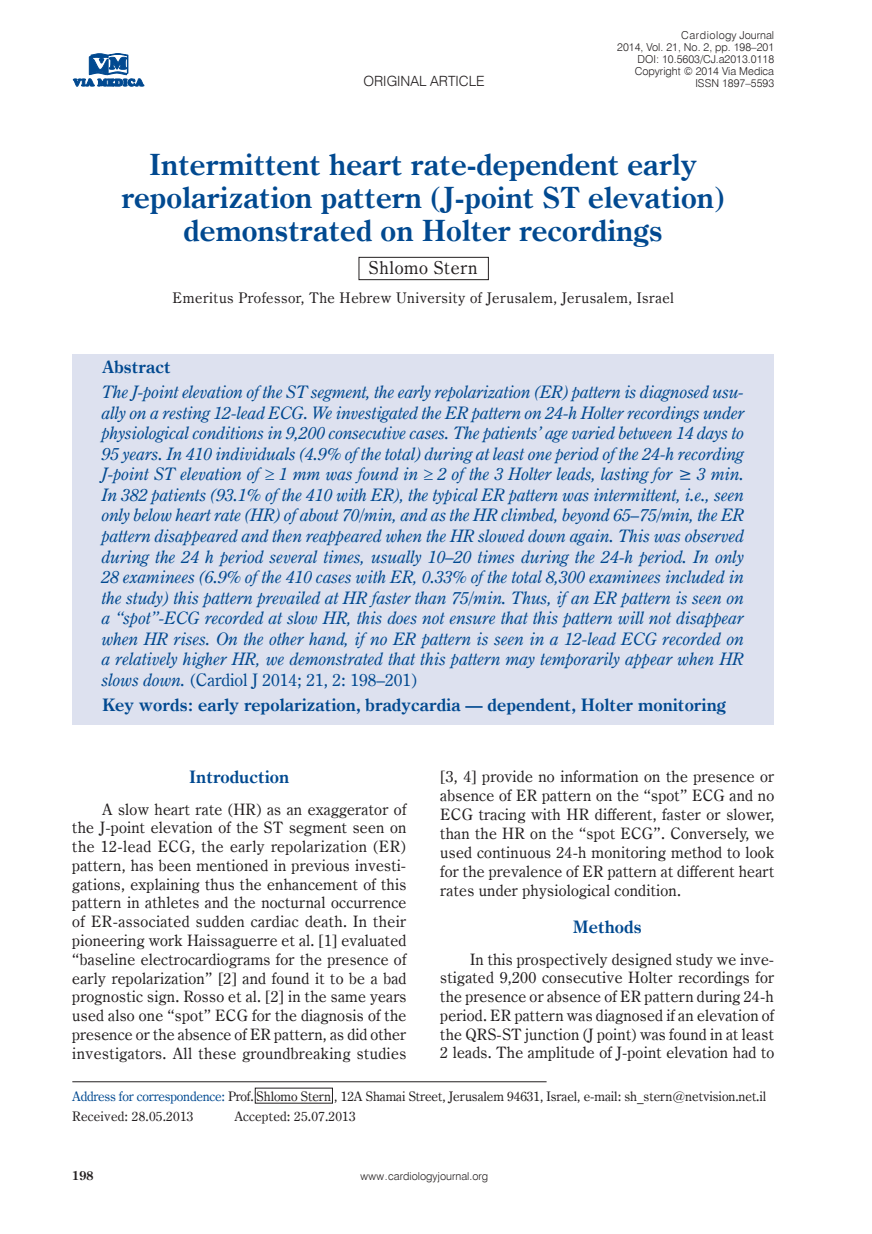
<style>
.page{position:relative;width:872px;height:1234px;background:#fff}
.page>*{position:absolute;margin:0;border:0;box-sizing:border-box;transform-origin:0 0}
._01_-_Tytuł_artykułu{font:700 29.4px/33px "Century Oldst EU";color:#014990;text-align:center}
._02_-_Autorzy{font:17.85px "Century Oldst EU";letter-spacing:.035em;color:#231f20}
._04_a_-_Streszczenie{font:italic 17.25px/20.5px "Century Oldst EU";color:#014990;text-align:justify}
._04_b_-_Slowa_kluczo{font:700 17.25px "Century Oldst EU";color:#014990}
._05_-_Śródtytuł_-_1{font:700 17.25px "Century Oldst EU";color:#014990}
._03_-_streszczenie_t{font:700 17.25px "Century Oldst EU";color:#014990}
._08_-_Tekst{font:15.75px/18.8px "Century Oldst EU";letter-spacing:.015em;color:#231f20;text-align:justify}
._03_-_Kliniki{font:14.7px "Century Oldst EU";letter-spacing:.035em;color:#231f20}
.t1{font:14.1px "Swis 721 Lt EU";color:#231f20}
._16_-_Adres_do_kores{font:13.2px "Century Oldst EU";letter-spacing:-.005em;color:#231f20}
._16A_-_Adres_do_kore{font:13.2px "Century Oldst EU";letter-spacing:.015em;color:#231f20}
.t2{font:700 12.75px "Century Oldst EU";color:#231f20}
.t3{font:10.95px/12px "Swis 721 Lt EU";color:#231f20;text-align:right}
.s1{font-style:normal}
.s2{color:#014990}
</style>
<div class="page">
<div style="left:72px;top:354px;width:702px;height:370px;background:#dde1ef"></div>
<hr style="left:72px;top:1081px;width:474px;height:1px;background:#231f20">
<div style="left:358px;top:257px;width:131px;height:23px;border:1px solid #231f20"></div>
<svg style="left:73px;top:54px;width:71px;height:32px"></svg>
<p class="t1" style="left:363px;top:72px;width:123px">ORIGINAL ARTICLE</p>
<p class="t3" style="left:617px;top:29px;width:158px">Cardiology Journal<br>2014, Vol. 21, No. 2, pp. 198–201</p>
<p class="t3" style="left:637px;top:53px;width:138px">DOI: 10.5603/CJ.a2013.0118</p>
<p class="t3" style="left:635px;top:65px;width:141px">Copyright © 2014 Via Medica</p>
<p class="t3" style="left:695px;top:77px;width:80px">ISSN 1897–5593</p>
<p class="_01_-_Tytuł_artykułu" style="left:122px;top:149px;width:605px">Intermittent heart rate-dependent early repolarization pattern (J-point ST elevation) demonstrated on Holter recordings</p>
<p class="_02_-_Autorzy" style="left:369px;top:256px;width:110px">Shlomo Stern</p>
<p class="_03_-_Kliniki" style="left:173px;top:289px;width:503px">Emeritus Professor, The Hebrew University of Jerusalem, Jerusalem, Israel</p>
<p class="_03_-_streszczenie_t" style="left:102px;top:356px;width:70px">Abstract</p>
<p class="_04_a_-_Streszczenie" style="left:102px;top:382px;width:644px">The J-point elevation of the ST segment, the early repolarization (ER) pattern is diagnosed usu&shy;ally on a resting 12-lead ECG. We investigated the ER pattern on 24-h Holter recordings under physiological conditions in 9,200 consecutive cases. The patients’ age varied between 14 days to 95 years. In 410 individuals (4.9% of the total) during at least one period of the 24-h recording J-point ST elevation of ≥ 1 mm was found in ≥ 2 of the 3 Holter leads, lasting for ≥ 3 min.<br>In 382 patients (93.1% of the 410 with ER), the typical ER pattern was intermittent, i.e., seen only below heart rate (HR) of about 70/min, and as the HR climbed, beyond 65–75/min, the ER pattern disappeared and then reappeared when the HR slowed down again. This was observed during the 24 h period several times, usually 10–20 times during the 24-h period. In only 28 examinees (6.9% of the 410 cases with ER, 0.33% of the total 8,300 examinees included in the study) this pattern prevailed at HR faster than 75/min. Thus, if an ER pattern is seen on a “spot”-ECG recorded at slow HR, this does not ensure that this pattern will not disappear when HR rises. On the other hand, if no ER pattern is seen in a 12-lead ECG recorded on a relatively higher HR, we demonstrated that this pattern may temporarily appear when HR slows down. <span class="s1">(Cardiol J 2014; 21, 2: 198–201)</span></p>
<p class="_04_b_-_Slowa_kluczo" style="left:102px;top:693px;width:625px">Key words: early repolarization, bradycardia — dependent, Holter monitoring</p>
<p class="_05_-_Śródtytuł_-_1" style="left:189px;top:766px;width:102px">Introduction</p>
<p class="_08_-_Tekst" style="left:72px;top:799px;width:336px;text-indent:30px">A slow heart rate (HR) as an exaggerator of the J-point elevation of the ST segment seen on the 12-lead ECG, the early repolarization (ER) pattern, has been mentioned in previous investi&shy;gations, explaining thus the enhancement of this pattern in athletes and the nocturnal occurrence of ER-associated sudden cardiac death. In their pioneering work Haissaguerre et al. [1] evaluated “baseline electrocardiograms for the presence of early repolarization” [2] and found it to be a bad prognostic sign. Rosso et al. [2] in the same years used also one “spot” ECG for the diagnosis of the presence or the absence of ER pattern, as did other investigators. All these groundbreaking studies</p>
<p class="_08_-_Tekst" style="left:440px;top:767px;width:336px">[3, 4] provide no information on the presence or absence of ER pattern on the “spot” ECG and no ECG tracing with HR different, faster or slower, than the HR on the “spot ECG”. Conversely, we used continuous 24-h monitoring method to look for the prevalence of ER pattern at different heart rates under physiological condition.</p>
<p class="_05_-_Śródtytuł_-_1" style="left:573px;top:915px;width:70px">Methods</p>
<p class="_08_-_Tekst" style="left:440px;top:949px;width:335px;text-indent:30px">In this prospectively designed study we inve&shy;stigated 9,200 consecutive Holter recordings for the presence or absence of ER pattern during 24-h period. ER pattern was diagnosed if an elevation of the QRS-ST junction (J point) was found in at least 2 leads. The amplitude of J-point elevation had to</p>
<p class="_16_-_Adres_do_kores" style="left:72px;top:1087px;width:695px"><span class="s2">Address for correspondence:</span> Prof. Shlomo Stern , 12A Shamai Street, Jerusalem 94631, Israel, e-mail: sh_stern@netvision.net.il</p>
<p class="_16A_-_Adres_do_kore" style="left:72px;top:1108px;width:123px">Received: 28.05.2013</p>
<p class="_16A_-_Adres_do_kore" style="left:234px;top:1108px;width:123px">Accepted: 25.07.2013</p>
<p class="t2" style="left:72px;top:1167px;width:23px">198</p>
<p class="t3" style="left:360px;top:1170px;width:129px">www.cardiologyjournal.org</p>
</div>
